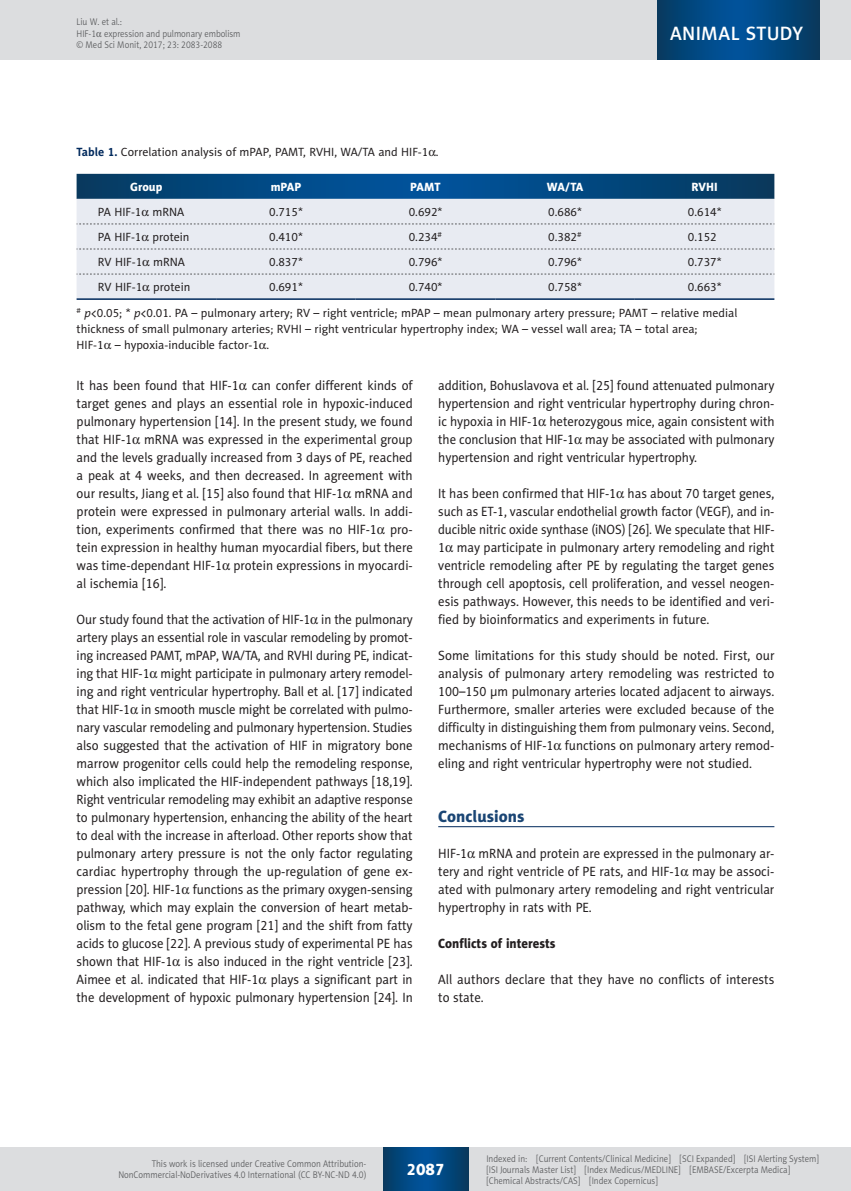
<style>
.page{position:relative;width:851px;height:1191px;background:#fff}
.page>*{position:absolute;margin:0;border:0;box-sizing:border-box;transform-origin:0 0}
.t1{font:19.5px "Naomi Sans EFN Medium";letter-spacing:.015em;color:#fff}
.MSM_Headline_1{font:16.5px "Naomi Sans EFN Heavy";color:#1a4574}
.t2{font:16.5px "Naomi Sans EFN Heavy";color:#fff}
.MSM_Body{font:13.5px/18px "Naomi Sans EFN";color:#231f20;text-align:justify;scale:.95 1}
.MSM_Body-2{font:13.5px/18px "Naomi Sans EFN";color:#231f20;text-align:justify;scale:.94 1}
.MSM_Body-3{font:13.5px/18px "Naomi Sans EFN";color:#231f20;text-align:justify;scale:.96 1}
.MSM_Headline_2{font:13.5px "Naomi Sans EFN Heavy";color:#231f20;scale:.95 1}
.MSM_Table_podpis_dol{font:12px/15.8px "Naomi Sans EFN";color:#231f20}
.MSM_Tabela_zawartosc{font:12px "Naomi Sans EFN";color:#231f20}
.MSM_Tabela_tytul{font:12px "Naomi Sans EFN";color:#231f20}
.MSM_Tabela_Head{font:12px "Naomi Sans EFN Heavy";color:#fff}
.t3{font:9.75px/11.2px "Naomi Sans EFN Light";color:#57585a;scale:.9 1}
.s1{font-family:"Standard Sym L"}
.s2{font-weight:700;color:#00295c}
.s3{font-style:italic}
</style>
<div class="page">
<hr style="left:438px;top:826px;width:336px;height:1px;background:#00295c">
<svg style="left:77px;top:174px;width:697px;height:25px;background:#04487f"></svg>
<div style="left:77px;top:199px;width:697px;height:99px;background:#e8ebf2"></div>
<svg style="left:77px;top:224px;width:697px;height:1px"></svg>
<svg style="left:77px;top:249px;width:697px;height:1px"></svg>
<svg style="left:77px;top:274px;width:697px;height:1px"></svg>
<hr style="left:77px;top:298px;width:139px;height:2px;background:#00295c">
<hr style="left:216px;top:298px;width:139px;height:2px;background:#00295c">
<hr style="left:355px;top:298px;width:140px;height:2px;background:#00295c">
<hr style="left:495px;top:298px;width:139px;height:2px;background:#00295c">
<hr style="left:634px;top:298px;width:140px;height:2px;background:#00295c">
<div style="left:0;top:1148px;width:850px;height:43px;background:#dcdddf"></div>
<svg style="left:383px;top:1147px;width:85px;height:43px;background:#02477e"></svg>
<div style="left:0;top:0;width:850px;height:60px;background:#dcdddf"></div>
<svg style="left:657px;top:0;width:162px;height:60px;background:#02477e"></svg>
<p class="t3" style="left:77px;top:16px;width:184px">Liu W. et al.:<br>HIF-1<span class="s1">a</span> expression and pulmonary embolism © Med Sci Monit, 2017; 23: 2083-2088</p>
<h1 class="t1" style="left:670px;top:22px;width:134px">ANIMAL STUDY</h1>
<p class="MSM_Tabela_tytul" style="left:77px;top:145px;width:363px"><span class="s2">Table 1.</span> Correlation analysis of mPAP, PAMT, RVHI, WA/TA and HIF-1<span class="s1">a</span>.</p>
<p class="MSM_Tabela_Head" style="left:130px;top:179px;width:34px">Group</p>
<p class="MSM_Tabela_Head" style="left:271px;top:179px;width:32px">mPAP</p>
<p class="MSM_Tabela_Head" style="left:410px;top:179px;width:32px">PAMT</p>
<p class="MSM_Tabela_Head" style="left:546px;top:179px;width:38px">WA/TA</p>
<p class="MSM_Tabela_Head" style="left:691px;top:179px;width:28px">RVHI</p>
<p class="MSM_Tabela_zawartosc" style="left:98px;top:205px;width:88px">PA HIF-1<span class="s1">a</span> mRNA</p>
<p class="MSM_Tabela_zawartosc" style="left:269px;top:205px;width:35px">0.715*</p>
<p class="MSM_Tabela_zawartosc" style="left:408px;top:205px;width:35px">0.692*</p>
<p class="MSM_Tabela_zawartosc" style="left:548px;top:205px;width:35px">0.686*</p>
<p class="MSM_Tabela_zawartosc" style="left:687px;top:205px;width:35px">0.614*</p>
<p class="MSM_Tabela_zawartosc" style="left:98px;top:230px;width:93px">PA HIF-1<span class="s1">a</span> protein</p>
<p class="MSM_Tabela_zawartosc" style="left:269px;top:230px;width:35px">0.410*</p>
<p class="MSM_Tabela_zawartosc" style="left:408px;top:230px;width:35px">0.234<sup>#</sup></p>
<p class="MSM_Tabela_zawartosc" style="left:548px;top:230px;width:35px">0.382<sup>#</sup></p>
<p class="MSM_Tabela_zawartosc" style="left:687px;top:230px;width:30px">0.152</p>
<p class="MSM_Tabela_zawartosc" style="left:98px;top:255px;width:89px">RV HIF-1<span class="s1">a</span> mRNA</p>
<p class="MSM_Tabela_zawartosc" style="left:269px;top:255px;width:35px">0.837*</p>
<p class="MSM_Tabela_zawartosc" style="left:408px;top:255px;width:35px">0.796*</p>
<p class="MSM_Tabela_zawartosc" style="left:548px;top:255px;width:35px">0.796*</p>
<p class="MSM_Tabela_zawartosc" style="left:687px;top:255px;width:35px">0.737*</p>
<p class="MSM_Tabela_zawartosc" style="left:98px;top:280px;width:94px">RV HIF-1<span class="s1">a</span> protein</p>
<p class="MSM_Tabela_zawartosc" style="left:269px;top:280px;width:35px">0.691*</p>
<p class="MSM_Tabela_zawartosc" style="left:408px;top:280px;width:35px">0.740*</p>
<p class="MSM_Tabela_zawartosc" style="left:548px;top:280px;width:35px">0.758*</p>
<p class="MSM_Tabela_zawartosc" style="left:687px;top:280px;width:35px">0.663*</p>
<p class="MSM_Table_podpis_dol" style="left:77px;top:305px;width:662px"><sup>#</sup> <span class="s3">p</span>&lt;0.05; * <span class="s3">p</span>&lt;0.01. PA – pulmonary artery; RV – right ventricle; mPAP – mean pulmonary artery pressure; PAMT – relative medial thickness of small pulmonary arteries; RVHI – right ventricular hypertrophy index; WA – vessel wall area; TA – total area;<br>HIF-1<span class="s1">a</span> – hypoxia-inducible factor-1<span class="s1">a</span>.</p>
<p class="MSM_Body" style="left:77px;top:376px;width:355px">It has been found that HIF-1<span class="s1">a</span> can confer different kinds of target genes and plays an essential role in hypoxic-induced pulmonary hypertension [14]. In the present study, we found that HIF-1<span class="s1">a</span> mRNA was expressed in the experimental group and the levels gradually increased from 3 days of PE, reached a peak at 4 weeks, and then decreased. In agreement with our results, Jiang et al. [15] also found that HIF-1<span class="s1">a</span> mRNA and protein were expressed in pulmonary arterial walls. In addi&shy;tion, experiments confirmed that there was no HIF-1<span class="s1">a</span> pro&shy;tein expression in healthy human myocardial fibers, but there was time-dependant HIF-1<span class="s1">a</span> protein expressions in myocardi&shy;al ischemia [16].</p>
<p class="MSM_Body-2" style="left:77px;top:610px;width:359px">Our study found that the activation of HIF-1<span class="s1">a</span> in the pulmonary artery plays an essential role in vascular remodeling by promot&shy;ing increased PAMT, mPAP, WA/TA, and RVHI during PE, indicat&shy;ing that HIF-1<span class="s1">a</span> might participate in pulmonary artery remodel&shy;ing and right ventricular hypertrophy. Ball et al. [17] indicated that HIF-1<span class="s1">a</span> in smooth muscle might be correlated with pulmo&shy;nary vascular remodeling and pulmonary hypertension. Studies also suggested that the activation of HIF in migratory bone marrow progenitor cells could help the remodeling response, which also implicated the HIF-independent pathways [18,19].<br>Right ventricular remodeling may exhibit an adaptive response to pulmonary hypertension, enhancing the ability of the heart to deal with the increase in afterload. Other reports show that pulmonary artery pressure is not the only factor regulating cardiac hypertrophy through the up-regulation of gene ex&shy;pression [20]. HIF-1<span class="s1">a</span> functions as the primary oxygen-sensing pathway, which may explain the conversion of heart metab&shy;olism to the fetal gene program [21] and the shift from fatty acids to glucose [22]. A previous study of experimental PE has shown that HIF-1<span class="s1">a</span> is also induced in the right ventricle [23].<br>Aimee et al. indicated that HIF-1<span class="s1">a</span> plays a significant part in the development of hypoxic pulmonary hypertension [24]. In</p>
<p class="MSM_Body" style="left:438px;top:376px;width:355px">addition, Bohuslavova et al. [25] found attenuated pulmonary hypertension and right ventricular hypertrophy during chron&shy;ic hypoxia in HIF-1<span class="s1">a</span> heterozygous mice, again consistent with the conclusion that HIF-1<span class="s1">a</span> may be associated with pulmonary hypertension and right ventricular hypertrophy.</p>
<p class="MSM_Body" style="left:438px;top:484px;width:355px">It has been confirmed that HIF-1<span class="s1">a</span> has about 70 target genes, such as ET-1, vascular endothelial growth factor (VEGF), and in&shy;ducible nitric oxide synthase (iNOS) [26]. We speculate that HIF-1<span class="s1">a</span> may participate in pulmonary artery remodeling and right ventricle remodeling after PE by regulating the target genes through cell apoptosis, cell proliferation, and vessel neogen&shy;esis pathways. However, this needs to be identified and veri&shy;fied by bioinformatics and experiments in future.</p>
<p class="MSM_Body-3" style="left:438px;top:646px;width:352px">Some limitations for this study should be noted. First, our analysis of pulmonary artery remodeling was restricted to 100–150 μm pulmonary arteries located adjacent to airways.<br>Furthermore, smaller arteries were excluded because of the difficulty in distinguishing them from pulmonary veins. Second, mechanisms of HIF-1<span class="s1">a</span> functions on pulmonary artery remod&shy;eling and right ventricular hypertrophy were not studied.</p>
<p class="MSM_Headline_1" style="left:438px;top:806px;width:88px">Conclusions</p>
<p class="MSM_Body" style="left:438px;top:844px;width:355px">HIF-1<span class="s1">a</span> mRNA and protein are expressed in the pulmonary ar&shy;tery and right ventricle of PE rats, and HIF-1<span class="s1">a</span> may be associ&shy;ated with pulmonary artery remodeling and right ventricular hypertrophy in rats with PE.</p>
<p class="MSM_Headline_2" style="left:438px;top:935px;width:125px">Conflicts of interests</p>
<p class="MSM_Body" style="left:438px;top:970px;width:355px">All authors declare that they have no conflicts of interests to state.</p>
<p class="t3" style="left:118px;top:1158px;width:277px;text-align:right">This work is licensed under Creative Common Attribution-<br>NonCommercial-NoDerivatives 4.0 International (CC BY-NC-ND 4.0)</p>
<p class="t2" style="left:406px;top:1159px;width:40px">2087</p>
<p class="t3" style="left:486px;top:1152px;width:371px">Indexed in: [Current Contents/Clinical Medicine] [SCI Expanded] [ISI Alerting System] [ISI Journals Master List] [Index Medicus/MEDLINE] [EMBASE/Excerpta Medica] [Chemical Abstracts/CAS] [Index Copernicus]</p>
</div>
